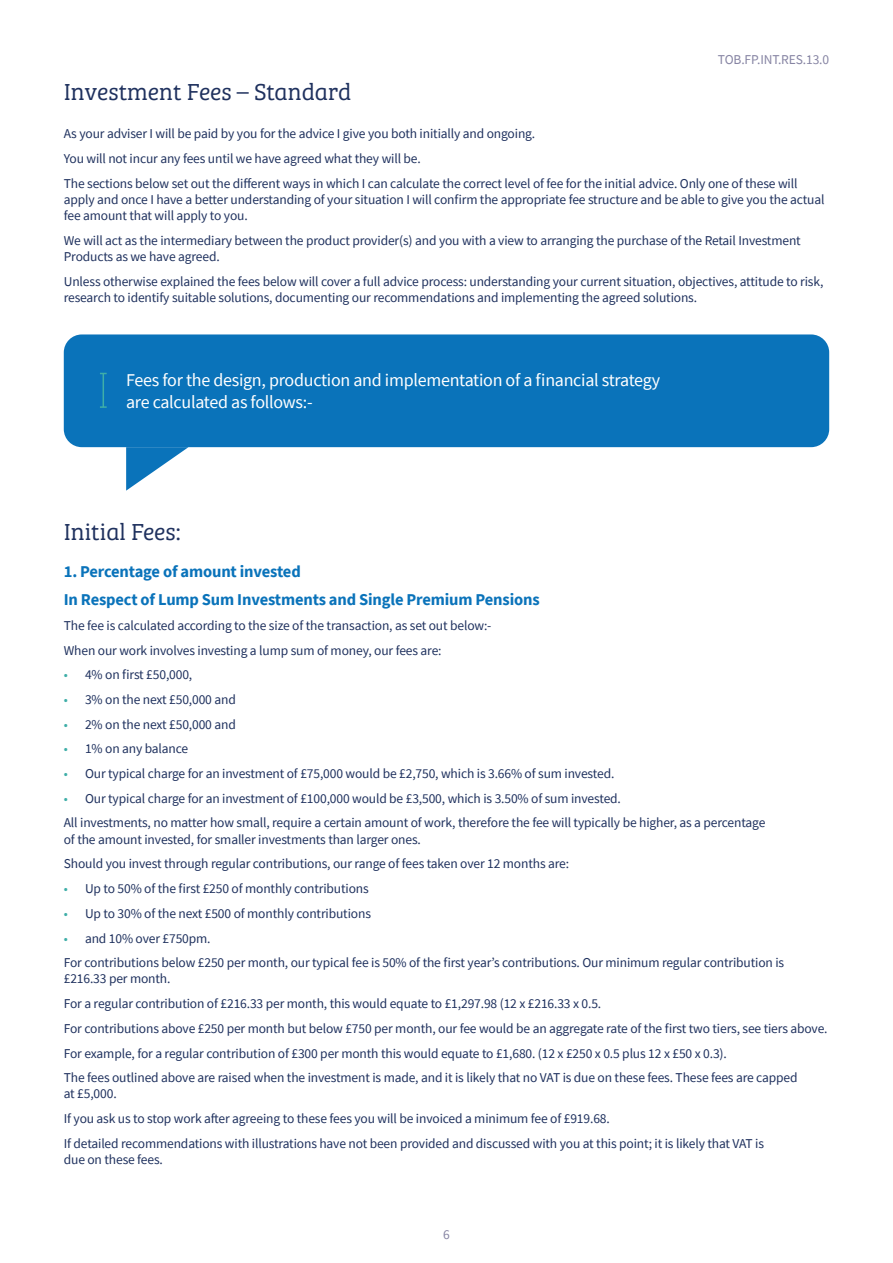
<style>
.page{position:relative;width:893px;height:1263px;background:#fff}
.page>*{position:absolute;margin:0;border:0;box-sizing:border-box;transform-origin:0 0}
.t1{font:24px "Bree Serif Lt";color:#1f315e}
.t2{font:18px/21.6px "Source Sans Pro";letter-spacing:-.015em;color:#fff}
.t3{font:700 16.5px/28.3px "Source Sans Pro";letter-spacing:-.01em;color:#0a73ba}
.t4{font:13.5px/24.8px "Source Sans Pro";letter-spacing:-.01em;color:#1f315e}
.t5{font:13.5px "Source Sans Pro";letter-spacing:-.01em;color:#8684a3}
.s1{color:#3faea8}
</style>
<div class="page">
<div style="left:64px;top:334px;width:765px;height:113px;background:#0a73ba;border-radius:18px"></div>
<svg style="left:126px;top:447px;width:62px;height:44px"></svg>
<hr style="left:103px;top:373px;width:1px;height:34px;background:#3faea8">
<svg style="left:100px;top:406px;width:7px;height:2px"></svg>
<h1 class="t1" style="left:64px;top:75px;width:289px">Investment Fees – Standard</h1>
<p class="t5" style="left:718px;top:51px;width:113px">TOB.FP.INT.RES.13.0</p>
<p class="t4" style="left:64px;top:121px;width:735px">As your adviser I will be paid by you for the advice I give you both initially and ongoing.<br>You will not incur any fees until we have agreed what they will be.<br>The sections below set out the different ways in which I can calculate the correct level of fee for the initial advice. Only one of these will</p>
<p class="t4" style="left:64px;top:191px;width:762px;line-height:16.2px">apply and once I have a better understanding of your situation I will confirm the appropriate fee structure and be able to give you the actual fee amount that will apply to you.</p>
<p class="t4" style="left:64px;top:232px;width:738px;line-height:16.2px">We will act as the intermediary between the product provider(s) and you with a view to arranging the purchase of the Retail Investment<br>Products as we have agreed.</p>
<p class="t4" style="left:64px;top:273px;width:761px;line-height:16.2px">Unless otherwise explained the fees below will cover a full advice process: understanding your current situation, objectives, attitude to risk, research to identify suitable solutions, documenting our recommendations and implementing the agreed solutions.</p>
<h2 class="t2" style="left:126px;top:369px;width:535px">Fees for the design, production and implementation of a financial strategy are calculated as follows:-</h2>
<h1 class="t1" style="left:64px;top:515px;width:119px">Initial Fees:</h1>
<p class="t3" style="left:64px;top:557px;width:477px">1. Percentage of amount invested<br>In Respect of Lump Sum Investments and Single Premium Pensions</p>
<p class="t4" style="left:64px;top:613px;width:429px">The fee is calculated according to the size of the transaction, as set out below:-<br>When our work involves investing a lump sum of money, our fees are:</p>
<p class="t4" style="left:64px;top:662px;width:130px"><span class="s1">•</span> 4% on first £50,000,</p>
<p class="t4" style="left:64px;top:687px;width:174px"><span class="s1">•</span> 3% on the next £50,000 and</p>
<p class="t4" style="left:64px;top:712px;width:174px"><span class="s1">•</span> 2% on the next £50,000 and</p>
<p class="t4" style="left:64px;top:736px;width:126px"><span class="s1">•</span> 1% on any balance</p>
<p class="t4" style="left:64px;top:761px;width:552px"><span class="s1">•</span> Our typical charge for an investment of £75,000 would be £2,750, which is 3.66% of sum invested.</p>
<p class="t4" style="left:64px;top:786px;width:703px"><span class="s1">•</span> Our typical charge for an investment of £100,000 would be £3,500, which is 3.50% of sum invested.<br>All investments, no matter how small, require a certain amount of work, therefore the fee will typically be higher, as a percentage</p>
<p class="t4" style="left:64px;top:827px;width:507px">of the amount invested, for smaller investments than larger ones.<br>Should you invest through regular contributions, our range of fees taken over 12 months are:</p>
<p class="t4" style="left:64px;top:876px;width:307px"><span class="s1">•</span> Up to 50% of the first £250 of monthly contributions</p>
<p class="t4" style="left:64px;top:901px;width:309px"><span class="s1">•</span> Up to 30% of the next £500 of monthly contributions</p>
<p class="t4" style="left:64px;top:925px;width:722px"><span class="s1">•</span> and 10% over £750pm.<br>For contributions below £250 per month, our typical fee is 50% of the first year’s contributions. Our minimum regular contribution is</p>
<p class="t4" style="left:64px;top:966px;width:765px">£216.33 per month.<br>For a regular contribution of £216.33 per month, this would equate to £1,297.98 (12 x £216.33 x 0.5.<br>For contributions above £250 per month but below £750 per month, our fee would be an aggregate rate of the first two tiers, see tiers above.<br>For example, for a regular contribution of £300 per month this would equate to £1,680. (12 x £250 x 0.5 plus 12 x £50 x 0.3).<br>The fees outlined above are raised when the investment is made, and it is likely that no VAT is due on these fees. These fees are capped</p>
<p class="t4" style="left:64px;top:1081px;width:702px">at £5,000.<br>If you ask us to stop work after agreeing to these fees you will be invoiced a minimum fee of £919.68.<br>If detailed recommendations with illustrations have not been provided and discussed with you at this point; it is likely that VAT is</p>
<p class="t4" style="left:64px;top:1147px;width:101px">due on these fees.</p>
<p class="t5" style="left:443px;top:1226px;width:8px">6</p>
</div>
